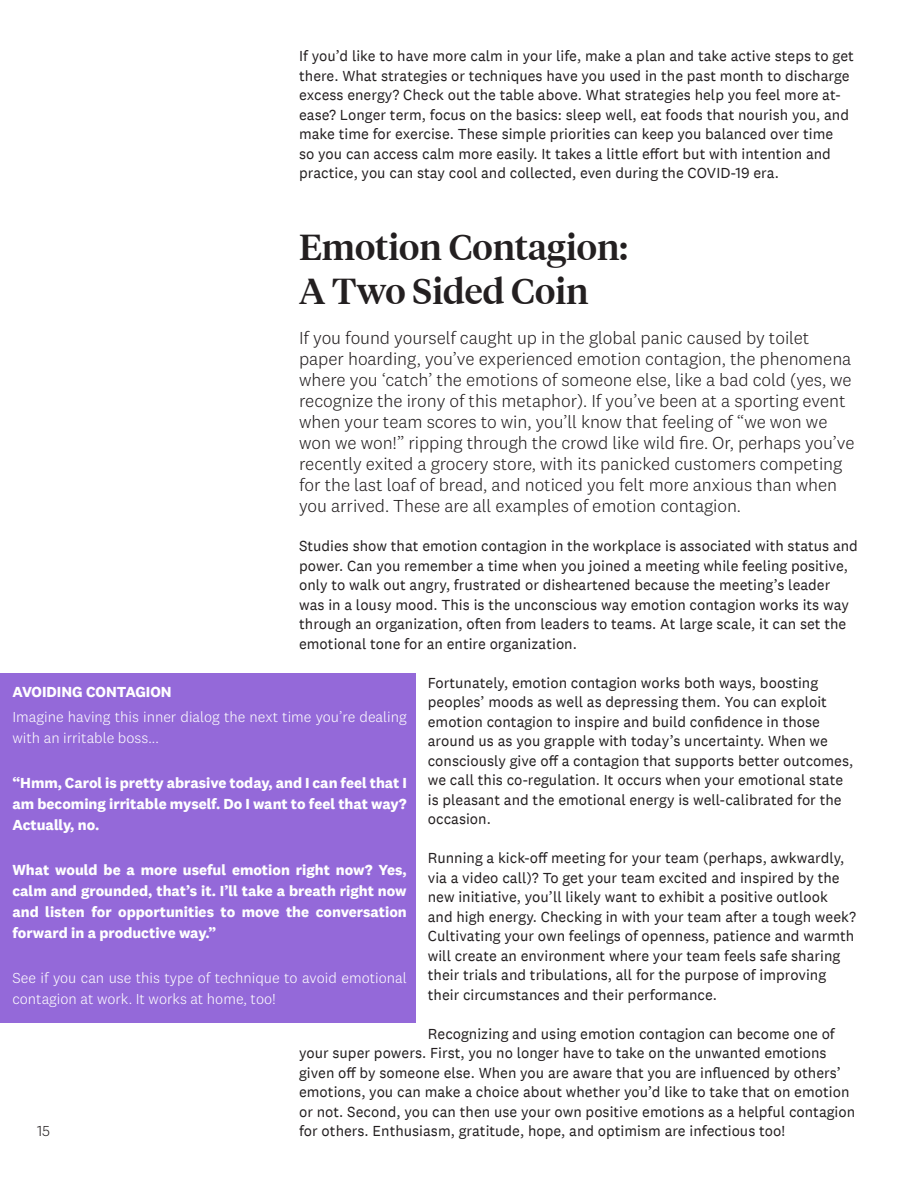
<style>
.page{position:relative;width:918px;height:1188px;background:#fff}
.page>*{position:absolute;margin:0;border:0;box-sizing:border-box;transform-origin:0 0}
.t1{font:500 36px/43.2px "Tiempos Headline";color:#231f20}
.t2{font:300 18px/21px "National 2";letter-spacing:-.005em;color:#231f20}
.t3{font:15px/19.5px "National 2";color:#231f20}
.t4{font:700 15px/21px "National 2";color:#fff;text-align:justify}
.t5{font:300 15px/21px "National 2";color:#fff}
.t6{font:300 15px "National 2";color:#231f20}
</style>
<div class="page">
<div style="left:0;top:673px;width:416px;height:349px;background:#9469d9"></div>
<p class="t3" style="left:299px;top:46px;width:556px">If you’d like to have more calm in your life, make a plan and take active steps to get there. What strategies or techniques have you used in the past month to discharge excess energy? Check out the table above. What strategies help you feel more at&shy;ease? Longer term, focus on the basics: sleep well, eat foods that nourish you, and make time for exercise. These simple priorities can keep you balanced over time<br>so you can access calm more easily. It takes a little effort but with intention and practice, you can stay cool and collected, even during the COVID-19 era.</p>
<h1 class="t1" style="left:299px;top:224px;width:330px">Emotion Contagion:<br>A Two Sided Coin</h1>
<p class="t2" style="left:299px;top:327px;width:557px">If you found yourself caught up in the global panic caused by toilet paper hoarding, you’ve experienced emotion contagion, the phenomena where you ‘catch’ the emotions of someone else, like a bad cold (yes, we recognize the irony of this metaphor). If you’ve been at a sporting event when your team scores to win, you’ll know that feeling of “we won we won we won!” ripping through the crowd like wild fire. Or, perhaps you’ve recently exited a grocery store, with its panicked customers competing for the last loaf of bread, and noticed you felt more anxious than when you arrived. These are all examples of emotion contagion.</p>
<p class="t3" style="left:299px;top:536px;width:560px">Studies show that emotion contagion in the workplace is associated with status and power. Can you remember a time when you joined a meeting while feeling positive, only to walk out angry, frustrated or disheartened because the meeting’s leader was in a lousy mood. This is the unconscious way emotion contagion works its way through an organization, often from leaders to teams. At large scale, it can set the emotional tone for an entire organization.</p>
<p class="t3" style="left:428px;top:673px;width:427px">Fortunately, emotion contagion works both ways, boosting peoples’ moods as well as depressing them. You can exploit emotion contagion to inspire and build confidence in those around us as you grapple with today’s uncertainty. When we consciously give off a contagion that supports better outcomes, we call this co-regulation. It occurs when your emotional state is pleasant and the emotional energy is well-calibrated for the occasion.</p>
<p class="t3" style="left:428px;top:848px;width:430px">Running a kick-off meeting for your team (perhaps, awkwardly, via a video call)? To get your team excited and inspired by the new initiative, you’ll likely want to exhibit a positive outlook and high energy. Checking in with your team after a tough week?<br>Cultivating your own feelings of openness, patience and warmth will create an environment where your team feels safe sharing their trials and tribulations, all for the purpose of improving their circumstances and their performance.</p>
<p class="t3" style="left:299px;top:1024px;width:558px;text-indent:129px">Recognizing and using emotion contagion can become one of your super powers. First, you no longer have to take on the unwanted emotions given off by someone else. When you are aware that you are influenced by others’ emotions, you can make a choice about whether you’d like to take that on emotion or not. Second, you can then use your own positive emotions as a helpful contagion for others. Enthusiasm, gratitude, hope, and optimism are infectious too!</p>
<p class="t4" style="left:12px;top:681px;width:161px">AVOIDING CONTAGION</p>
<p class="t5" style="left:12px;top:707px;width:396px">Imagine having this inner dialog the next time you’re dealing with an irritable boss...</p>
<p class="t4" style="left:12px;top:773px;width:396px">“Hmm, Carol is pretty abrasive today, and I can feel that I am becoming irritable myself. Do I want to feel that way?<br>Actually, no.</p>
<p class="t4" style="left:12px;top:860px;width:396px">What would be a more useful emotion right now? Yes, calm and grounded, that’s it. I’ll take a breath right now and listen for opportunities to move the conversation forward in a productive way.”</p>
<p class="t5" style="left:12px;top:968px;width:396px">See if you can use this type of technique to avoid emotional contagion at work. It works at home, too!</p>
<p class="t6" style="left:37px;top:1122px;width:15px">15</p>
</div>
